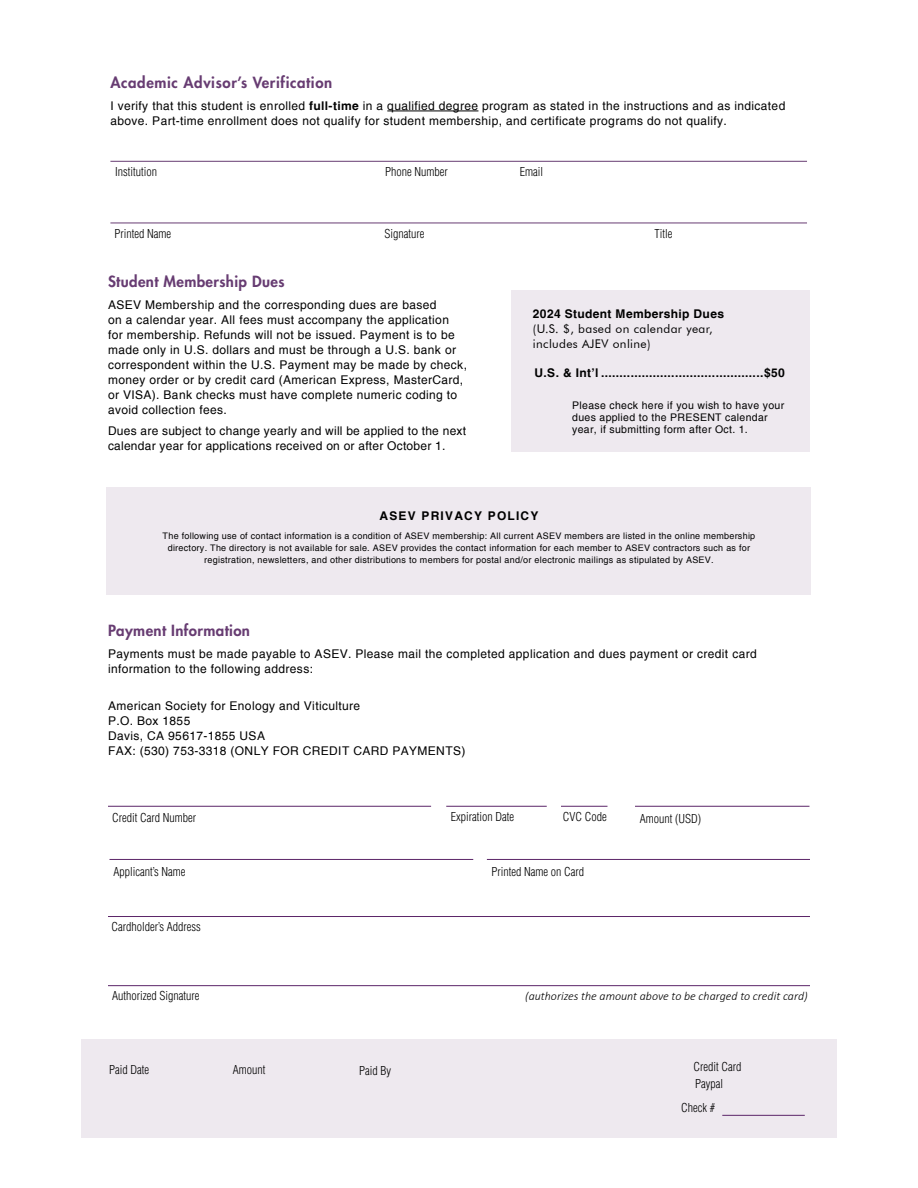
<style>
.page{position:relative;width:918px;height:1188px;background:#fff}
.page>*{position:absolute;margin:0;border:0;box-sizing:border-box;transform-origin:0 0}
.t1{font:800 15px "Futura Std";letter-spacing:.025em;color:#673c72}
.t2{font:12px/15px "Helvetica";letter-spacing:.03em;color:#000}
.t3{font:300 condensed 12px/17.7px "Helvetica LT Std";color:#000}
.t4{font:700 12px "Helvetica";letter-spacing:.03em;color:#000}
.t5{font:italic 300 12px "Calibri";color:#000}
.t6{font:12px/15px "Futura BT";letter-spacing:.03em;color:#000}
.t7{font:700 12px "Helvetica";letter-spacing:.1em;color:#000}
.t8{font:10.5px/12px "Helvetica";letter-spacing:.03em;color:#000}
.t9{font:9px/12px "Helvetica";letter-spacing:.03em;color:#000;text-align:center}
.s1{font-weight:700}
</style>
<div class="page">
<div style="left:107px;top:487px;width:704px;height:108px;background:#eee9ef"></div>
<div style="left:81px;top:1040px;width:756px;height:98px;background:#eee9ef"></div>
<hr style="left:722px;top:1115px;width:83px;height:1px;background:#5b2568">
<hr style="left:108px;top:806px;width:323px;height:1px;background:#5b2568">
<hr style="left:487px;top:859px;width:323px;height:1px;background:#5b2568">
<hr style="left:108px;top:916px;width:702px;height:1px;background:#5b2568">
<hr style="left:108px;top:985px;width:702px;height:1px;background:#5b2568">
<hr style="left:110px;top:859px;width:363px;height:1px;background:#5b2568">
<hr style="left:446px;top:806px;width:101px;height:1px;background:#5b2568">
<hr style="left:635px;top:806px;width:174px;height:1px;background:#5b2568">
<hr style="left:561px;top:806px;width:47px;height:1px;background:#5b2568">
<hr style="left:110px;top:161px;width:697px;height:1px;background:#673c72">
<hr style="left:110px;top:223px;width:697px;height:1px;background:#673c72">
<hr style="left:387px;top:111px;width:91px;height:1px;background:#000">
<div style="left:512px;top:290px;width:298px;height:161px;background:#eee9ef"></div>
<p class="t1" style="left:110px;top:73px;width:223px">Academic Advisor’s Verification</p>
<p class="t2" style="left:110px;top:98px;width:676px">I verify that this student is enrolled <span class="s1">full-time</span> in a qualified degree program as stated in the instructions and as indicated above. Part-time enrollment does not qualify for student membership, and certificate programs do not qualify.</p>
<p class="t3" style="left:115px;top:163px;width:43px">Institution</p>
<p class="t3" style="left:385px;top:163px;width:64px">Phone Number</p>
<p class="t3" style="left:520px;top:163px;width:25px">Email</p>
<p class="t3" style="left:115px;top:225px;width:58px">Printed Name</p>
<p class="t3" style="left:385px;top:225px;width:41px">Signature</p>
<p class="t3" style="left:655px;top:225px;width:19px">Title</p>
<p class="t1" style="left:108px;top:272px;width:178px">Student Membership Dues</p>
<p class="t2" style="left:108px;top:297px;width:361px">ASEV Membership and the corresponding dues are based<br>on a calendar year. All fees must accompany the application<br>for membership. Refunds will not be issued. Payment is to be made only in U.S. dollars and must be through a U.S. bank or correspondent within the U.S. Payment may be made by check, money order or by credit card (American Express, MasterCard, or VISA). Bank checks must have complete numeric coding to avoid collection fees.</p>
<p class="t2" style="left:108px;top:424px;width:360px">Dues are subject to change yearly and will be applied to the next calendar year for applications received on or after October 1.</p>
<p class="t4" style="left:533px;top:307px;width:193px">2024 Student Membership Dues</p>
<p class="t6" style="left:533px;top:322px;width:181px">(U.S. $, based on calendar year, includes AJEV online)</p>
<p class="t4" style="left:535px;top:365px;width:252px">U.S. &amp; Int’l ............................................$50</p>
<p class="t8" style="left:572px;top:399px;width:213px">Please check here if you wish to have your dues applied to the PRESENT calendar year, if submitting form after Oct. 1.</p>
<p class="t7" style="left:380px;top:509px;width:160px">ASEV PRIVACY POLICY</p>
<p class="t9" style="left:163px;top:530px;width:594px">The following use of contact information is a condition of ASEV membership: All current ASEV members are listed in the online membership directory. The directory is not available for sale. ASEV provides the contact information for each member to ASEV contractors such as for registration, newsletters, and other distributions to members for postal and/or electronic mailings as stipulated by ASEV.</p>
<p class="t1" style="left:108px;top:621px;width:144px">Payment Information</p>
<p class="t2" style="left:108px;top:646px;width:650px">Payments must be made payable to ASEV. Please mail the completed application and dues payment or credit card information to the following address:</p>
<p class="t2" style="left:108px;top:699px;width:359px">American Society for Enology and Viticulture<br>P.O. Box 1855<br>Davis, CA 95617-1855 USA<br>FAX: (530) 753-3318 (ONLY FOR CREDIT CARD PAYMENTS)</p>
<p class="t3" style="left:112px;top:808px;width:85px">Credit Card Number</p>
<p class="t3" style="left:451px;top:808px;width:65px">Expiration Date</p>
<p class="t3" style="left:563px;top:808px;width:46px">CVC Code</p>
<p class="t3" style="left:114px;top:863px;width:73px">Applicant’s Name</p>
<p class="t3" style="left:111px;top:918px;width:91px">Cardholder’s Address</p>
<p class="t3" style="left:491px;top:862px;width:94px">Printed Name on Card</p>
<p class="t3" style="left:640px;top:809px;width:63px">Amount (USD)</p>
<p class="t3" style="left:112px;top:987px;width:89px">Authorized Signature</p>
<p class="t3" style="left:109px;top:1061px;width:41px">Paid Date</p>
<p class="t3" style="left:233px;top:1061px;width:34px">Amount</p>
<p class="t3" style="left:359px;top:1062px;width:33px">Paid By</p>
<p class="t5" style="left:525px;top:988px;width:284px">(authorizes the amount above to be charged to credit card)</p>
<p class="t3" style="left:694px;top:1057px;width:49px">Credit Card<br>Paypal</p>
<p class="t3" style="left:681px;top:1099px;width:35px">Check #</p>
</div>
